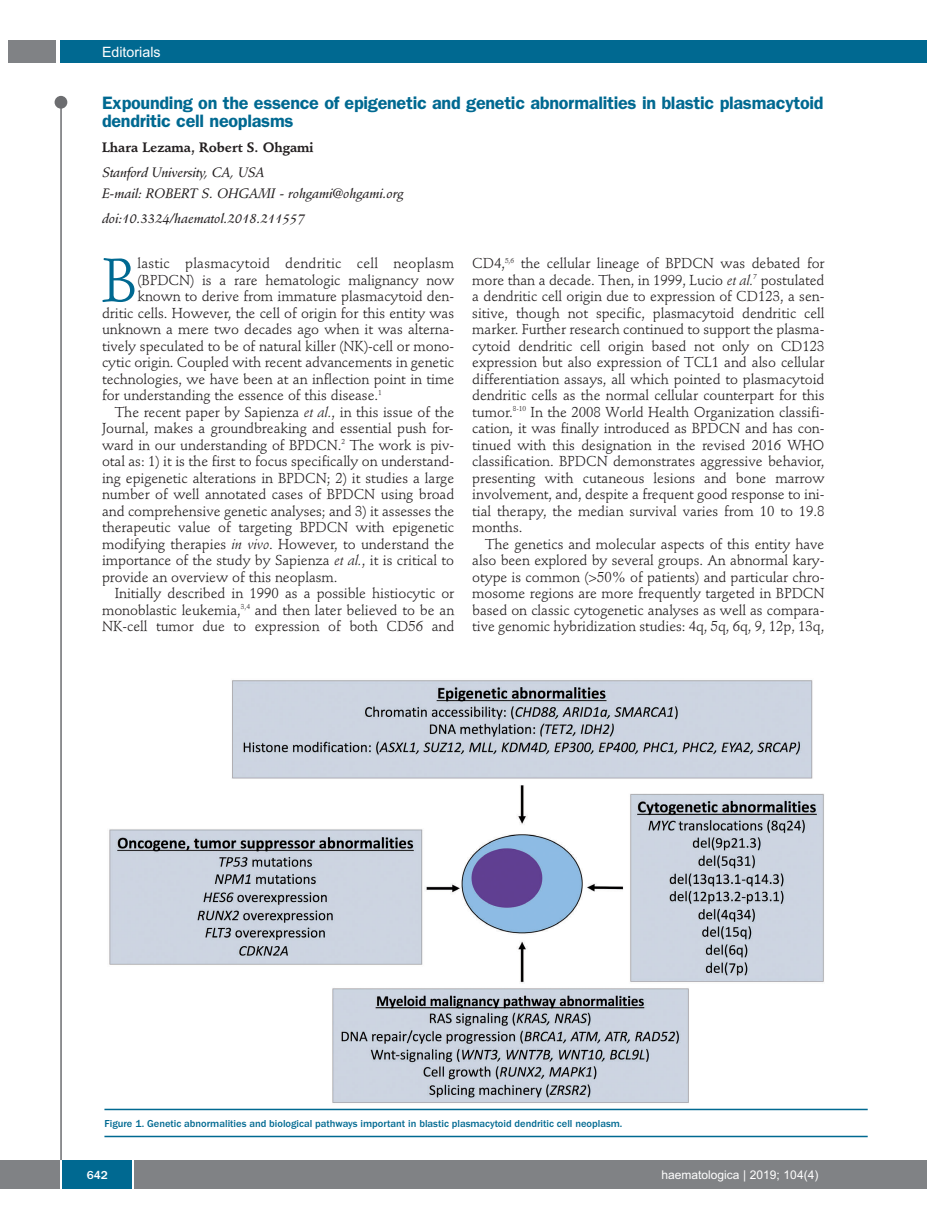
<style>
.page{position:relative;width:927px;height:1225px;background:#fff}
.page>*{position:absolute;margin:0;border:0;box-sizing:border-box;transform-origin:0 0}
.t1{font:60.45px "Stempel Schneidler";color:#006991}
.t2{font:600 18px/18px "Franklin Gothic";letter-spacing:-.015em;color:#006991}
.t3{font:14.25px/16.5px "Stempel Schneidler";letter-spacing:-.005em;color:#231f20;text-align:justify}
.t4{font:14.25px "Stempel Schneidler";letter-spacing:.015em;color:#231f20}
.t5{font:14.25px "Arial";color:#fff}
.t6{font:italic 13.5px/20.7px "Stempel Schneidler Med";letter-spacing:-.005em;color:#231f20}
.t7{font:700 13.5px "Stempel Schneidler";letter-spacing:-.005em;color:#231f20}
.t8{font:12px "Arial";color:#fff}
.t9{font:500 12px "Franklin Gothic";color:#fff}
.t10{font:500 10.5px "Franklin Gothic";color:#006991}
.s1{font-style:italic}
</style>
<div class="page">
<div style="left:911px;top:40px;width:16px;height:22px;background:#006991"></div>
<div style="left:910px;top:1160px;width:17px;height:28px;background:#808285"></div>
<div style="left:60px;top:40px;width:852px;height:22px;background:#006991"></div>
<div style="left:9px;top:40px;width:47px;height:22px;background:#808285"></div>
<div style="left:0;top:1160px;width:911px;height:28px;background:#808285"></div>
<div style="left:62px;top:1160px;width:71px;height:28px;background:#006991"></div>
<hr style="left:60px;top:1160px;width:2px;height:28px;background:#fff">
<svg style="left:133px;top:1160px;width:1px;height:28px"></svg>
<div style="left:55px;top:96px;width:12px;height:13px;background:#6c6d70;border-radius:50%"></div>
<hr style="left:60px;top:99px;width:2px;height:1061px;background:#6c6d70">
<img style="left:109px;top:680px;width:715px;height:423px">
<hr style="left:104px;top:1108px;width:764px;height:2px;background:#006991">
<hr style="left:104px;top:1135px;width:764px;height:2px;background:#006991">
<p class="t5" style="left:102px;top:44px;width:60px">Editorials</p>
<p class="t2" style="left:102px;top:96px;width:723px">Expounding on the essence of epigenetic and genetic abnormalities in blastic plasmacytoid dendritic cell neoplasms</p>
<p class="t7" style="left:102px;top:142px;width:213px">Lhara Lezama, Robert S. Ohgami</p>
<p class="t6" style="left:102px;top:164px;width:303px">Stanford University, CA, USA<br>E-mail: ROBERT S. OHGAMI - rohgami@ohgami.org</p>
<p class="t6" style="left:102px;top:209px;width:204px">doi:10.3324/haematol.2018.211557</p>
<h1 class="t1" style="left:102px;top:255px;width:37px">B</h1>
<p class="t4" style="left:137px;top:257px;width:318px">lastic plasmacytoid dendritic cell neoplasm</p>
<p class="t3" style="left:472px;top:256px;width:354px">CD4,<sup>5,6</sup> the cellular lineage of BPDCN was debated for more than a decade. Then, in 1999, Lucio <span class="s1">et al.</span><sup>7</sup> postulated a dendritic cell origin due to expression of CD123, a sen&shy;sitive, though not specific, plasmacytoid dendritic cell marker. Further research continued to support the plasma&shy;cytoid dendritic cell origin based not only on CD123 expression but also expression of TCL1 and also cellular differentiation assays, all which pointed to plasmacytoid dendritic cells as the normal cellular counterpart for this tumor.<sup>8-10</sup> In the 2008 World Health Organization classifi&shy;cation, it was finally introduced as BPDCN and has con&shy;tinued with this designation in the revised 2016 WHO classification. BPDCN demonstrates aggressive behavior, presenting with cutaneous lesions and bone marrow involvement, and, despite a frequent good response to ini&shy;tial therapy, the median survival varies from 10 to 19.8 months.</p>
<p class="t3" style="left:472px;top:537px;width:354px;text-indent:13px">The genetics and molecular aspects of this entity have also been explored by several groups. An abnormal kary&shy;otype is common (&gt;50% of patients) and particular chro&shy;mosome regions are more frequently targeted in BPDCN based on classic cytogenetic analyses as well as compara&shy;tive genomic hybridization studies: 4q, 5q, 6q, 9, 12p, 13q,</p>
<p class="t3" style="left:137px;top:273px;width:318px">(BPDCN) is a rare hematologic malignancy now</p>
<p class="t3" style="left:137px;top:289px;width:318px">known to derive from immature plasmacytoid den-</p>
<p class="t3" style="left:102px;top:306px;width:354px">dritic cells. However, the cell of origin for this entity was</p>
<p class="t3" style="left:102px;top:322px;width:354px">unknown a mere two decades ago when it was alterna-</p>
<p class="t3" style="left:102px;top:339px;width:354px">tively speculated to be of natural killer (NK)-cell or mono-</p>
<p class="t3" style="left:102px;top:355px;width:354px">cytic origin. Coupled with recent advancements in genetic</p>
<p class="t3" style="left:102px;top:372px;width:354px">technologies, we have been at an inflection point in time</p>
<p class="t3" style="left:102px;top:388px;width:281px">for understanding the essence of this disease.<sup>1</sup></p>
<p class="t3" style="left:115px;top:405px;width:341px">The recent paper by Sapienza <span class="s1">et al.</span>, in this issue of the</p>
<p class="t3" style="left:102px;top:421px;width:353px">Journal, makes a groundbreaking and essential push for-</p>
<p class="t3" style="left:102px;top:438px;width:354px">ward in our understanding of BPDCN.<sup>2</sup> The work is piv-</p>
<p class="t3" style="left:102px;top:454px;width:354px">otal as: 1) it is the first to focus specifically on understand-</p>
<p class="t3" style="left:102px;top:471px;width:354px">ing epigenetic alterations in BPDCN; 2) it studies a large</p>
<p class="t3" style="left:102px;top:487px;width:354px">number of well annotated cases of BPDCN using broad</p>
<p class="t3" style="left:102px;top:504px;width:354px">and comprehensive genetic analyses; and 3) it assesses the</p>
<p class="t3" style="left:102px;top:520px;width:354px">therapeutic value of targeting BPDCN with epigenetic</p>
<p class="t3" style="left:102px;top:537px;width:354px">modifying therapies <span class="s1">in vivo</span>. However, to understand the</p>
<p class="t3" style="left:102px;top:553px;width:354px">importance of the study by Sapienza <span class="s1">et al.</span>, it is critical to</p>
<p class="t3" style="left:102px;top:570px;width:237px">provide an overview of this neoplasm.</p>
<p class="t3" style="left:115px;top:586px;width:341px">Initially described in 1990 as a possible histiocytic or</p>
<p class="t3" style="left:102px;top:603px;width:354px">monoblastic leukemia,<sup>3,4</sup> and then later believed to be an</p>
<p class="t3" style="left:102px;top:619px;width:354px">NK-cell tumor due to expression of both CD56 and</p>
<p class="t10" style="left:104px;top:1117px;width:519px">Figure 1. Genetic abnormalities and biological pathways important in blastic plasmacytoid dendritic cell neoplasm.</p>
<p class="t9" style="left:87px;top:1167px;width:23px">642</p>
<p class="t8" style="left:661px;top:1167px;width:158px">haematologica | 2019; 104(4)</p>
</div>
